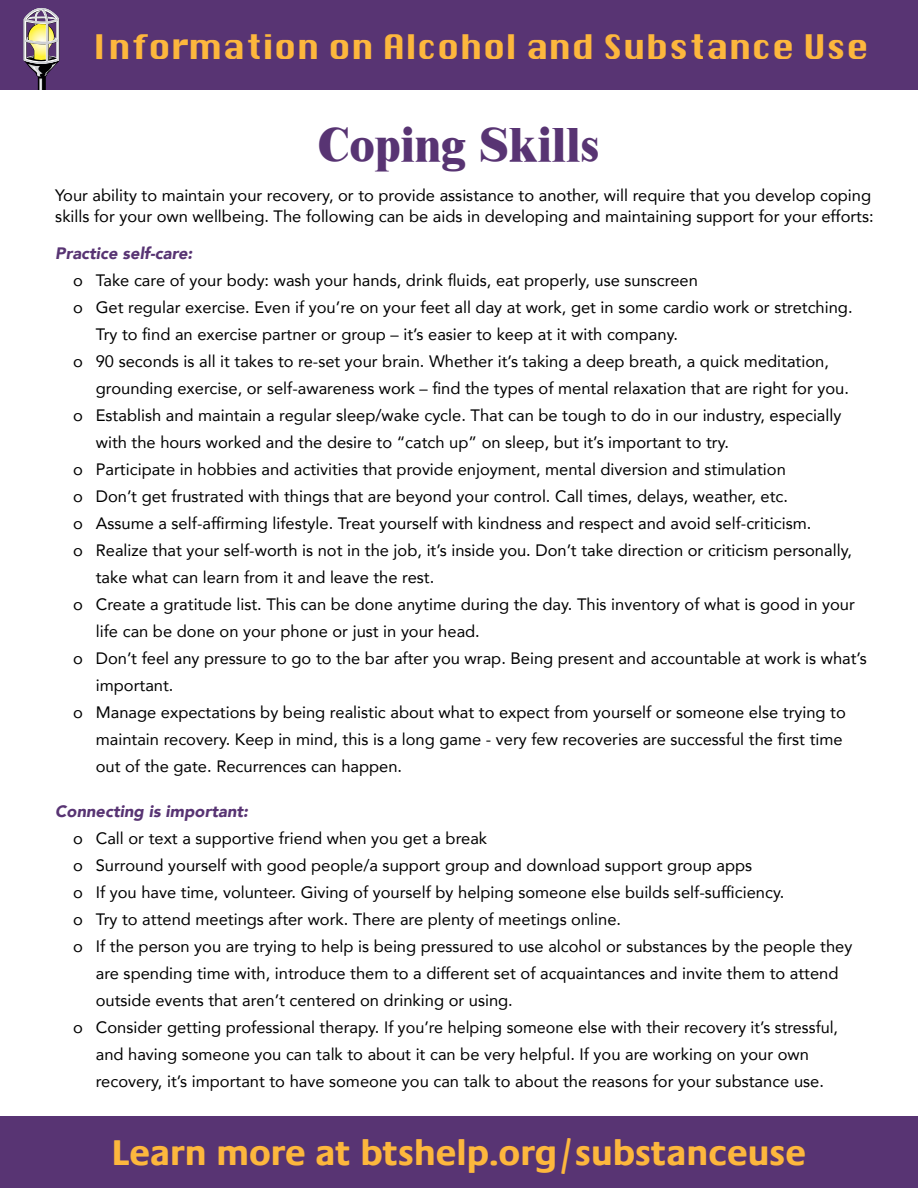
<style>
.page{position:relative;width:918px;height:1188px;background:#fff}
.page>*{position:absolute;margin:0;border:0;box-sizing:border-box;transform-origin:0 0}
.t1{font:800 48px "Times New Roman";color:#583473}
.t2{font:700 36px "Praxis Com";color:#fdb73d}
.t3{font:33px "Silom";color:#fdb73d;scale:1.04 1}
.t4{font:16.5px/21.3px "Avenir";color:#000}
.t5{font:italic 900 16.5px "Avenir";color:#583473}
</style>
<div class="page">
<div style="left:0;top:0;width:918px;height:90px;background:#583473"></div>
<svg style="left:24px;top:8px;width:35px;height:82px"></svg>
<div style="left:0;top:1117px;width:918px;height:71px;background:#583473"></div>
<h3 class="t3" style="left:91px;top:28px;width:750px">Information on Alcohol and Substance Use</h3>
<h1 class="t1" style="left:317px;top:116px;width:283px">Coping Skills</h1>
<p class="t4" style="left:55px;top:184px;width:820px">Your ability to maintain your recovery, or to provide assistance to another, will require that you develop coping skills for your own wellbeing. The following can be aids in developing and maintaining support for your efforts:</p>
<p class="t5" style="left:55px;top:240px;width:139px">Practice self-care:</p>
<p class="t4" style="left:73px;top:269px;width:626px">o Take care of your body: wash your hands, drink fluids, eat properly, use sunscreen</p>
<p class="t4" style="left:73px;top:296px;width:781px">o Get regular exercise. Even if you’re on your feet all day at work, get in some cardio work or stretching.</p>
<p class="t4" style="left:96px;top:323px;width:584px">Try to find an exercise partner or group – it’s easier to keep at it with company.</p>
<p class="t4" style="left:73px;top:350px;width:757px">o 90 seconds is all it takes to re-set your brain. Whether it’s taking a deep breath, a quick meditation,</p>
<p class="t4" style="left:96px;top:377px;width:755px">grounding exercise, or self-awareness work – find the types of mental relaxation that are right for you.</p>
<p class="t4" style="left:73px;top:404px;width:770px">o Establish and maintain a regular sleep/wake cycle. That can be tough to do in our industry, especially</p>
<p class="t4" style="left:96px;top:431px;width:635px">with the hours worked and the desire to “catch up” on sleep, but it’s important to try.</p>
<p class="t4" style="left:73px;top:458px;width:714px">o Participate in hobbies and activities that provide enjoyment, mental diversion and stimulation</p>
<p class="t4" style="left:73px;top:485px;width:716px">o Don’t get frustrated with things that are beyond your control. Call times, delays, weather, etc.</p>
<p class="t4" style="left:73px;top:512px;width:740px">o Assume a self-affirming lifestyle. Treat yourself with kindness and respect and avoid self-criticism.</p>
<p class="t4" style="left:73px;top:539px;width:780px">o Realize that your self-worth is not in the job, it’s inside you. Don’t take direction or criticism personally,</p>
<p class="t4" style="left:96px;top:566px;width:340px">take what can learn from it and leave the rest.</p>
<p class="t4" style="left:73px;top:593px;width:783px">o Create a gratitude list. This can be done anytime during the day. This inventory of what is good in your</p>
<p class="t4" style="left:96px;top:620px;width:386px">life can be done on your phone or just in your head.</p>
<p class="t4" style="left:73px;top:647px;width:795px">o Don’t feel any pressure to go to the bar after you wrap. Being present and accountable at work is what’s</p>
<p class="t4" style="left:96px;top:674px;width:79px">important.</p>
<p class="t4" style="left:73px;top:701px;width:774px">o Manage expectations by being realistic about what to expect from yourself or someone else trying to</p>
<p class="t4" style="left:96px;top:728px;width:748px">maintain recovery. Keep in mind, this is a long game - very few recoveries are successful the first time</p>
<p class="t4" style="left:96px;top:755px;width:308px">out of the gate. Recurrences can happen.</p>
<p class="t5" style="left:55px;top:797px;width:194px">Connecting is important:</p>
<p class="t4" style="left:73px;top:827px;width:415px">o Call or text a supportive friend when you get a break</p>
<p class="t4" style="left:73px;top:854px;width:680px">o Surround yourself with good people/a support group and download support group apps</p>
<p class="t4" style="left:73px;top:881px;width:713px">o If you have time, volunteer. Giving of yourself by helping someone else builds self-sufficiency.</p>
<p class="t4" style="left:73px;top:908px;width:549px">o Try to attend meetings after work. There are plenty of meetings online.</p>
<p class="t4" style="left:73px;top:935px;width:780px">o If the person you are trying to help is being pressured to use alcohol or substances by the people they</p>
<p class="t4" style="left:96px;top:962px;width:744px">are spending time with, introduce them to a different set of acquaintances and invite them to attend</p>
<p class="t4" style="left:96px;top:989px;width:419px">outside events that aren’t centered on drinking or using.</p>
<p class="t4" style="left:73px;top:1016px;width:766px">o Consider getting professional therapy. If you’re helping someone else with their recovery it’s stressful,</p>
<p class="t4" style="left:96px;top:1043px;width:715px">and having someone you can talk to about it can be very helpful. If you are working on your own</p>
<p class="t4" style="left:96px;top:1070px;width:730px">recovery, it’s important to have someone you can talk to about the reasons for your substance use.</p>
<h2 class="t2" style="left:112px;top:1131px;width:696px">Learn more at btshelp.org/substanceuse</h2>
</div>
